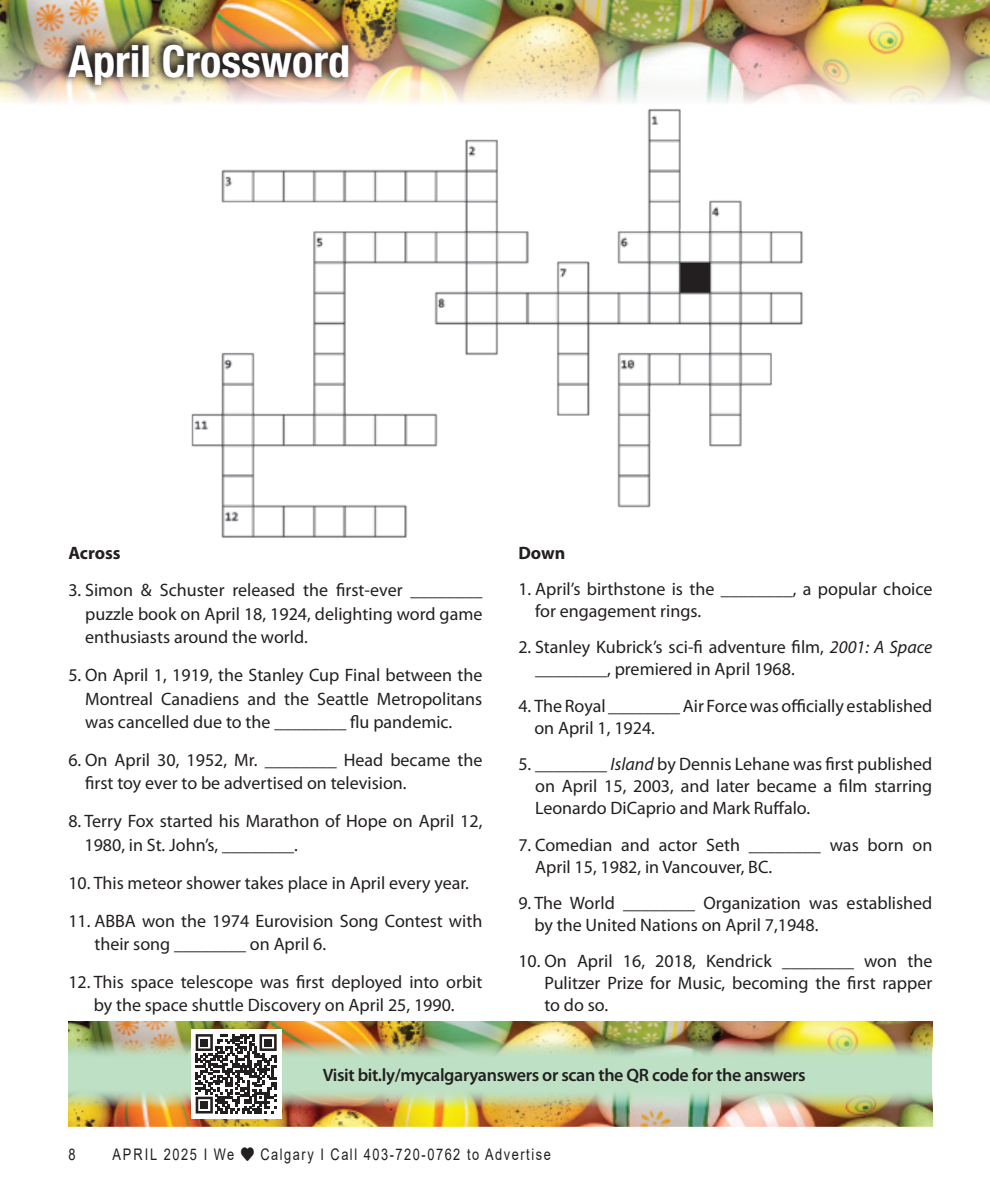
<style>
.page{position:relative;width:990px;height:1188px;background:#fff}
.page>*{position:absolute;margin:0;border:0;box-sizing:border-box;transform-origin:0 0}
.In_Around_title{font:700 condensed 44.2px "Helvetica Neue LT Std";color:#fff}
.Body_text{font:18px/22px "Myriad Pro";color:#231f20}
.Body_text-2{font:600 18px "Myriad Pro";letter-spacing:-.02em;color:#231f20}
.Body_text-3{font:700 18px "Myriad Pro";color:#231f20}
.t1{font:16px "Arial";letter-spacing:.12em;color:#231f20;scale:.8 1}
.s1{font-style:italic}
</style>
<div class="page">
<div style="left:68px;top:1022px;width:864px;height:104px;background:#bee1c6"></div>
<img style="left:68px;top:1022px;width:864px;height:34px">
<img style="left:68px;top:1092px;width:864px;height:34px">
<img style="left:0;top:0;width:990px;height:103px">
<img style="left:55px;top:31px;width:301px;height:62px">
<img style="left:191px;top:109px;width:612px;height:429px">
<div style="left:191px;top:1029px;width:91px;height:89px;background:#fff"></div>
<svg style="left:196px;top:1034px;width:81px;height:80px"></svg>
<div style="left:201px;top:1039px;width:7px;height:7px;background:#231f20"></div>
<div style="left:264px;top:1039px;width:8px;height:7px;background:#231f20"></div>
<div style="left:201px;top:1101px;width:7px;height:8px;background:#231f20"></div>
<p class="In_Around_title" style="left:68px;top:35px;width:283px">April Crossword</p>
<p class="Body_text-3" style="left:68px;top:541px;width:54px">Across</p>
<p class="Body_text" style="left:85px;top:578px;width:399px;line-height:23.4px;text-align:justify;text-indent:-17px">3. Simon &amp; Schuster released the first-ever ________ puzzle book on April 18, 1924, delighting word game enthusiasts around the world.</p>
<p class="Body_text" style="left:85px;top:663px;width:399px;line-height:23.4px;text-align:justify;text-indent:-17px">5. On April 1, 1919, the Stanley Cup Final between the Montreal Canadiens and the Seattle Metropolitans was cancelled due to the ________ flu pandemic.</p>
<p class="Body_text" style="left:85px;top:748px;width:399px;line-height:23.4px;text-indent:-17px">6. On April 30, 1952, Mr. ________ Head became the first toy ever to be advertised on television.</p>
<p class="Body_text" style="left:84px;top:809px;width:399px;line-height:23.4px;text-indent:-16px">8. Terry Fox started his Marathon of Hope on April 12,<br>1980, in St. John’s, ________.</p>
<p class="Body_text" style="left:68px;top:871px;width:402px">10. This meteor shower takes place in April every year.</p>
<p class="Body_text" style="left:94px;top:909px;width:389px;line-height:23.4px;text-indent:-26px">11. ABBA won the 1974 Eurovision Song Contest with their song ________ on April 6.</p>
<p class="Body_text" style="left:68px;top:970px;width:416px;line-height:23.4px;text-align:center">12. This space telescope was first deployed into orbit by the space shuttle Discovery on April 25, 1990.</p>
<p class="Body_text-3" style="left:518px;top:541px;width:48px">Down</p>
<p class="Body_text" style="left:535px;top:578px;width:399px;text-indent:-17px">1. April’s birthstone is the ________, a popular choice for engagement rings.</p>
<p class="Body_text" style="left:535px;top:636px;width:399px;text-indent:-17px">2. Stanley Kubrick’s sci-fi adventure film, <span class="s1">2001: A Space </span>________, premiered in April 1968.</p>
<p class="Body_text" style="left:534px;top:694px;width:399px;text-indent:-16px">4. The Royal ________ Air Force was officially established on April 1, 1924.</p>
<p class="Body_text" style="left:535px;top:753px;width:399px;text-align:justify;text-indent:-17px">5. ________ <span class="s1">Island</span> by Dennis Lehane was first published on April 15, 2003, and later became a film starring Leonardo DiCaprio and Mark Ruffalo.</p>
<p class="Body_text" style="left:535px;top:833px;width:399px;text-indent:-17px">7. Comedian and actor Seth ________ was born on<br>April 15, 1982, in Vancouver, BC.</p>
<p class="Body_text" style="left:534px;top:892px;width:399px;text-indent:-16px">9. The World ________ Organization was established by the United Nations on April 7,1948.</p>
<p class="Body_text" style="left:544px;top:950px;width:389px;text-align:justify;text-indent:-26px">10. On April 16, 2018, Kendrick ________ won the Pulitzer Prize for Music, becoming the first rapper to do so.</p>
<p class="Body_text-2" style="left:323px;top:1063px;width:485px">Visit bit.ly/mycalgaryanswers or scan the QR code for the answers</p>
<p class="t1" style="left:68px;top:1144px;width:10px">8</p>
<p class="t1" style="left:112px;top:1144px;width:550px">APRIL 2025 I We ♥ Calgary I Call 403-720-0762 to Advertise</p>
</div>
